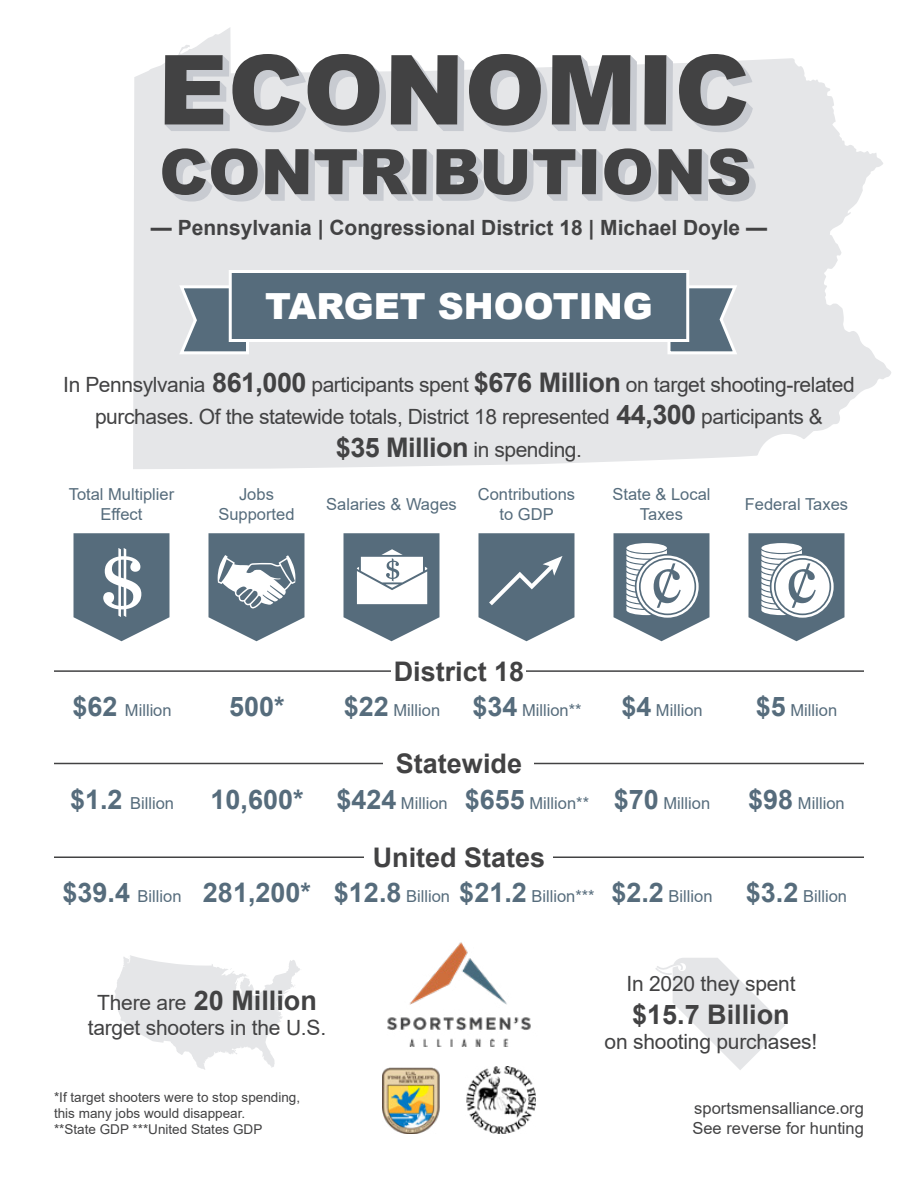
<style>
.page{position:relative;width:918px;height:1188px;background:#fff}
.page>*{position:absolute;margin:0;border:0;box-sizing:border-box;transform-origin:0 0}
.t1{font:900 36px "Arial";color:#fff}
.t2{font:700 27px "Arial";color:#424243}
.t3{font:700 27px "Arial";color:#566c7c}
.t4{font:21px/32.4px "Arial";letter-spacing:-.02em;color:#424243;text-align:center}
.t5{font:700 21px "Arial";color:#424243}
.t6{font:16.5px/19.8px "Arial";color:#566c7c;text-align:center}
.t7{font:16.5px/19.8px "Arial";color:#424243}
.t8{font:13.5px/16.2px "Arial";color:#424243}
.s1{font-weight:700;font-size:27px}
.s2{font-weight:400;font-size:21px}
</style>
<div class="page">
<svg style="left:133px;top:27px;width:758px;height:442px;fill:#e5e6e8"></svg>
<svg style="left:74px;top:533px;width:96px;height:108px"></svg>
<svg style="left:344px;top:533px;width:96px;height:108px"></svg>
<svg style="left:208px;top:533px;width:96px;height:108px"></svg>
<hr style="left:54px;top:856px;width:810px;height:2px;background:#424243">
<hr style="left:54px;top:763px;width:810px;height:1px;background:#424243">
<div style="left:384px;top:750px;width:150px;height:27px;background:#fff"></div>
<div style="left:364px;top:844px;width:190px;height:27px;background:#fff"></div>
<svg style="left:478px;top:533px;width:96px;height:108px;background:#718491"></svg>
<svg style="left:177px;top:268px;width:563px;height:89px;background:#83929e"></svg>
<svg style="left:115px;top:955px;width:185px;height:115px"></svg>
<svg style="left:655px;top:958px;width:130px;height:112px"></svg>
<svg style="left:614px;top:533px;width:96px;height:108px"></svg>
<svg style="left:748px;top:533px;width:96px;height:108px"></svg>
<img style="left:387px;top:942px;width:144px;height:105px">
<img style="left:382px;top:1067px;width:58px;height:67px">
<img style="left:466px;top:1066px;width:70px;height:68px">
<svg style="left:165px;top:54px;width:472px;height:78px;background:#88888a"></svg>
<svg style="left:644px;top:55px;width:29px;height:76px;background:#6f7072"></svg>
<svg style="left:679px;top:54px;width:74px;height:78px;background:#949597"></svg>
<svg style="left:162px;top:148px;width:594px;height:54px;background:#8f9092"></svg>
<hr style="left:54px;top:670px;width:810px;height:2px;background:#424243">
<div style="left:392px;top:658px;width:134px;height:27px;background:#fff"></div>
<p class="t5" style="left:151px;top:213px;width:618px">— Pennsylvania | Congressional District 18 | Michael Doyle —</p>
<h1 class="t1" style="left:265px;top:280px;width:389px">TARGET SHOOTING</h1>
<p class="t4" style="left:63px;top:368px;width:793px">In Pennsylvania <span class="s1">861,000</span> participants spent <span class="s1">$676 Million</span> on target shooting-related purchases. Of the statewide totals, District 18 represented <span class="s1">44,300</span> participants &amp;<br><span class="s1">$35 Million</span> in spending.</p>
<p class="t6" style="left:69px;top:484px;width:107px">Total Multiplier<br>Effect</p>
<p class="t6" style="left:218px;top:484px;width:78px">Jobs<br>Supported</p>
<p class="t6" style="left:326px;top:494px;width:132px">Salaries &amp; Wages</p>
<p class="t6" style="left:478px;top:484px;width:99px">Contributions to GDP</p>
<p class="t6" style="left:612px;top:484px;width:100px">State &amp; Local<br>Taxes</p>
<p class="t6" style="left:745px;top:494px;width:105px">Federal Taxes</p>
<h2 class="t2" style="left:394px;top:652px;width:132px">District 18</h2>
<p class="t6" style="left:72px;top:700px;width:101px"><span class="s1">$62</span> Million</p>
<h2 class="t3" style="left:229px;top:687px;width:57px">500*</h2>
<p class="t6" style="left:344px;top:700px;width:239px"><span class="s1">$22</span> Million <span class="s1">$34</span> Million**</p>
<p class="t6" style="left:621px;top:700px;width:83px"><span class="s1">$4</span> Million</p>
<p class="t6" style="left:756px;top:700px;width:83px"><span class="s1">$5</span> Million</p>
<h2 class="t2" style="left:396px;top:745px;width:128px">Statewide</h2>
<p class="t6" style="left:70px;top:794px;width:106px"><span class="s1">$1.2</span> Billion</p>
<p class="t6" style="left:210px;top:794px;width:501px"><span class="s1">10,600* $424</span> Million <span class="s1">$655</span> Million** <span class="s1">$70</span> Million</p>
<p class="t6" style="left:748px;top:794px;width:98px"><span class="s1">$98</span> Million</p>
<h2 class="t2" style="left:373px;top:839px;width:174px">United States</h2>
<p class="t6" style="left:62px;top:886px;width:786px"><span class="s1">$39.4</span> Billion <span class="s1">281,200* $12.8</span> Billion <span class="s1">$21.2</span> Billion*** <span class="s1">$2.2</span> Billion <span class="s1">$3.2</span> Billion</p>
<h2 class="t2" style="left:97px;top:981px;width:221px"><span class="s2">There are</span> 20 Million</h2>
<p class="t4" style="left:88px;top:1011px;width:240px">target shooters in the U.S.</p>
<p class="t8" style="left:54px;top:1089px;width:248px">*If target shooters were to stop spending, this many jobs would disappear.<br>**State GDP ***United States GDP</p>
<p class="t4" style="left:626px;top:968px;width:171px">In 2020 they spent</p>
<h2 class="t2" style="left:632px;top:995px;width:159px">$15.7 Billion</h2>
<p class="t4" style="left:605px;top:1025px;width:214px">on shooting purchases!</p>
<p class="t7" style="left:692px;top:1098px;width:173px">sportsmensalliance.org<br>See reverse for hunting</p>
</div>
